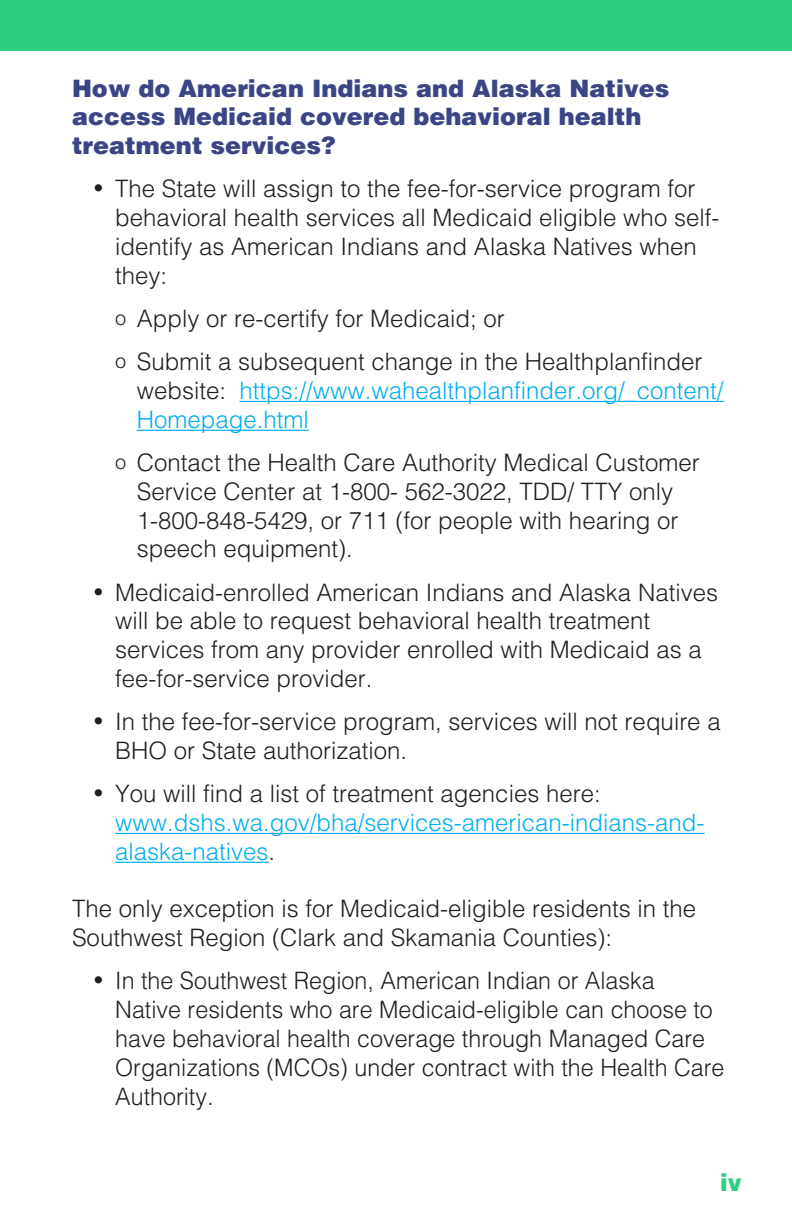
<style>
.page{position:relative;width:792px;height:1224px;background:#fff}
.page>*{position:absolute;margin:0;border:0;box-sizing:border-box;transform-origin:0 0}
.t1{font:300 24px/28.8px "Helvetica LT Std";color:#231f20}
.t2{font:300 24px/28.8px "Helvetica LT Std";color:#00aeef}
.t3{font:900 24px/28.8px "Helvetica LT Std";color:#3b4586}
.TOC_body{font:900 24px "Helvetica LT Std";color:#2ecf83;scale:.95 1}
.s1{font-size:20px}
.s2{font-size:20px;color:#231f20}
.s3{color:#231f20}
</style>
<div class="page">
<div style="left:0;top:0;width:792px;height:50px;background:#2ecf83"></div>
<hr style="left:239px;top:401px;width:485px;height:1px;background:#00aeef">
<hr style="left:137px;top:430px;width:172px;height:1px;background:#00aeef">
<hr style="left:115px;top:833px;width:590px;height:1px;background:#00aeef">
<hr style="left:115px;top:862px;width:154px;height:1px;background:#00aeef">
<p class="t3" style="left:72px;top:73px;width:599px">How do American Indians and Alaska Natives access Medicaid covered behavioral health treatment services?</p>
<p class="t1" style="left:115px;top:174px;width:606px;text-indent:-22px"><span class="s1">•</span> The State will assign to the fee-for-service program for behavioral health services all Medicaid eligible who self&shy;identify as American Indians and Alaska Natives when they:</p>
<p class="t1" style="left:115px;top:304px;width:391px"><span class="s1">o</span> Apply or re-certify for Medicaid; or</p>
<p class="t2" style="left:137px;top:347px;width:588px;text-indent:-22px"><span class="s2">o</span> <span class="s3">Submit a subsequent change in the Healthplanfinder website:</span> https://www.wahealthplanfinder.org/_content/<br>Homepage.html</p>
<p class="t1" style="left:137px;top:448px;width:564px;text-indent:-22px"><span class="s1">o</span> Contact the Health Care Authority Medical Customer Service Center at 1-800- 562-3022, TDD/ TTY only 1-800-848-5429, or 711 (for people with hearing or speech equipment).</p>
<p class="t1" style="left:115px;top:578px;width:604px;text-indent:-22px"><span class="s1">•</span> Medicaid-enrolled American Indians and Alaska Natives will be able to request behavioral health treatment services from any provider enrolled with Medicaid as a fee-for-service provider.</p>
<p class="t1" style="left:115px;top:707px;width:607px;text-indent:-22px"><span class="s1">•</span> In the fee-for-service program, services will not require a<br>BHO or State authorization.</p>
<p class="t2" style="left:115px;top:779px;width:591px;text-indent:-22px"><span class="s2">•</span> <span class="s3">You will find a list of treatment agencies here: </span>www.dshs.wa.gov/bha/services-american-indians-and&shy;alaska-natives<span class="s3">.</span></p>
<p class="t1" style="left:72px;top:894px;width:626px">The only exception is for Medicaid-eligible residents in the<br>Southwest Region (Clark and Skamania Counties):</p>
<p class="t1" style="left:115px;top:966px;width:611px;text-indent:-22px"><span class="s1">•</span> In the Southwest Region, American Indian or Alaska Native residents who are Medicaid-eligible can choose to have behavioral health coverage through Managed Care Organizations (MCOs) under contract with the Health Care Authority.</p>
<p class="TOC_body" style="left:720px;top:1167px;width:24px">iv</p>
</div>
